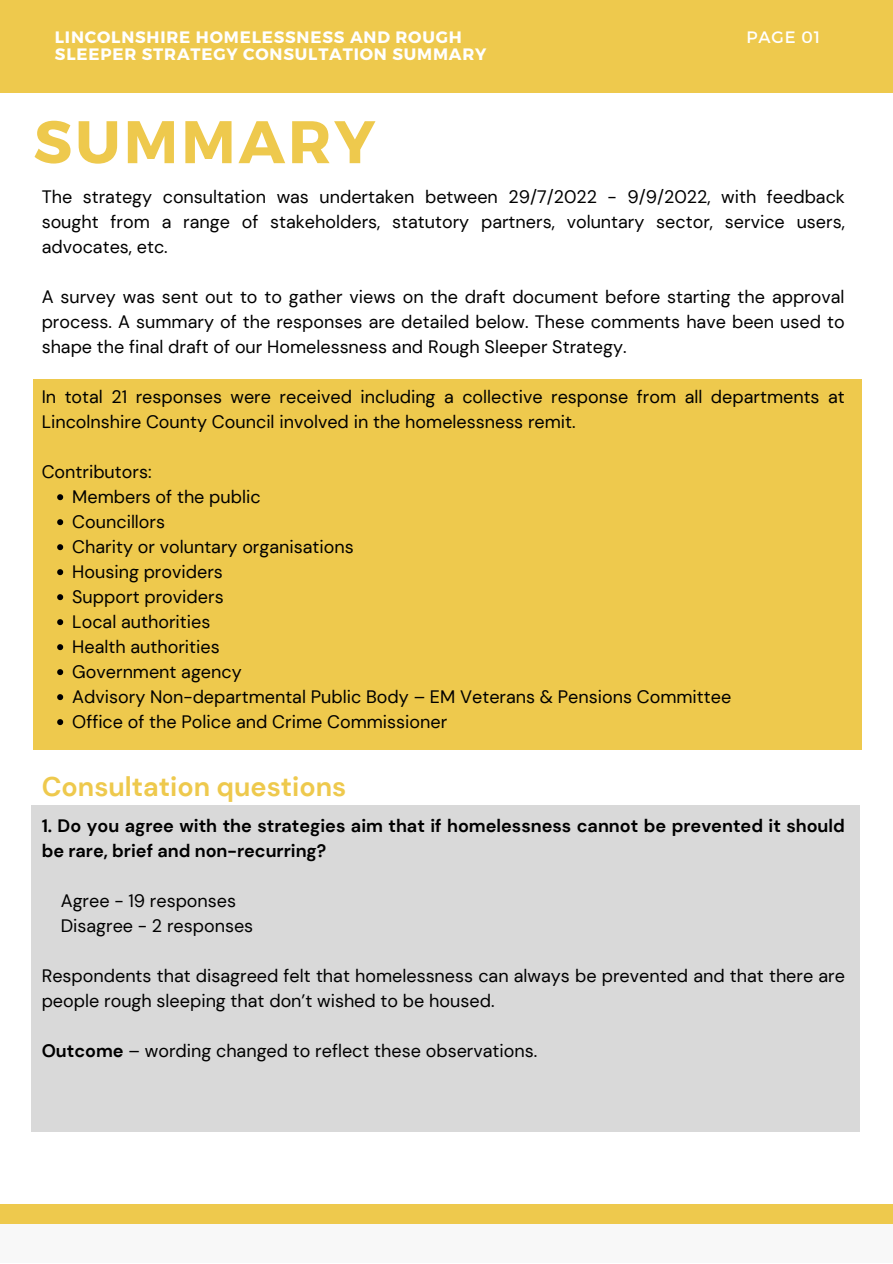
<style>
.page{position:relative;width:893px;height:1264px;background:#fff}
.page>*{position:absolute;margin:0;border:0;box-sizing:border-box;transform-origin:0 0}
.t1{font:700 60px "Montserrat";letter-spacing:.05em;color:#eec94d}
.t2{font:700 27px "DM Sans";color:#eec94d}
.t3{font:18px/25px "DM Sans";color:#000}
.t4{font:700 18px/25px "DM Sans";color:#000}
.t5{font:700 16.5px/16.8px "Montserrat";letter-spacing:.05em;color:#fff}
.t6{font:16.5px "Montserrat";letter-spacing:.05em;color:#fff}
.s1{font-weight:700}
</style>
<div class="page">
<div style="left:0;top:1214px;width:892px;height:48px;background:#f8f8f8"></div>
<div style="left:34px;top:379px;width:828px;height:370px;background:#eec94d"></div>
<div style="left:31px;top:805px;width:828px;height:326px;background:#d9d9d9"></div>
<svg style="left:57px;top:494px;width:6px;height:6px"></svg>
<svg style="left:57px;top:519px;width:6px;height:6px"></svg>
<svg style="left:57px;top:544px;width:6px;height:6px"></svg>
<svg style="left:57px;top:569px;width:6px;height:6px"></svg>
<svg style="left:57px;top:594px;width:6px;height:6px"></svg>
<svg style="left:57px;top:619px;width:6px;height:6px"></svg>
<svg style="left:57px;top:644px;width:6px;height:6px"></svg>
<svg style="left:57px;top:669px;width:6px;height:6px"></svg>
<svg style="left:57px;top:694px;width:6px;height:6px"></svg>
<svg style="left:57px;top:719px;width:6px;height:6px"></svg>
<div style="left:0;top:1204px;width:892px;height:19px;background:#eec94d"></div>
<div style="left:0;top:0;width:892px;height:92px;background:#eec94d"></div>
<p class="t5" style="left:55px;top:28px;width:433px">LINCOLNSHIRE HOMELESSNESS AND ROUGH<br>SLEEPER STRATEGY CONSULTATION SUMMARY</p>
<p class="t6" style="left:746px;top:27px;width:75px">PAGE 01</p>
<p class="t5" style="left:71px;top:28px;width:349px">LINCCOLNSHIRE HOMELESSNESS AND<br>ROUGH LEEP R STRATEGY</p>
<h1 class="t1" style="left:34px;top:103px;width:343px">SUMMARY</h1>
<p class="t3" style="left:42px;top:184px;width:804px;text-align:justify">The strategy consultation was undertaken between 29/7/2022 - 9/9/2022, with feedback sought from a range of stakeholders, statutory partners, voluntary sector, service users, advocates, etc.</p>
<p class="t3" style="left:42px;top:284px;width:804px;text-align:justify">A survey was sent out to to gather views on the draft document before starting the approval process. A summary of the responses are detailed below. These comments have been used to shape the final draft of our Homelessness and Rough Sleeper Strategy.</p>
<p class="t3" style="left:42px;top:384px;width:804px">In total 21 responses were received including a collective response from all departments at<br>Lincolnshire County Council involved in the homelessness remit.</p>
<p class="t3" style="left:42px;top:459px;width:111px">Contributors:</p>
<p class="t3" style="left:72px;top:484px;width:660px">Members of the public<br>Councillors<br>Charity or voluntary organisations<br>Housing providers<br>Support providers<br>Local authorities<br>Health authorities<br>Government agency<br>Advisory Non-departmental Public Body – EM Veterans &amp; Pensions Committee<br>Office of the Police and Crime Commissioner</p>
<h2 class="t2" style="left:42px;top:769px;width:306px">Consultation questions</h2>
<p class="t4" style="left:42px;top:813px;width:804px">1. Do you agree with the strategies aim that if homelessness cannot be prevented it should be rare, brief and non-recurring?</p>
<p class="t3" style="left:61px;top:887px;width:194px">Agree - 19 responses<br>Disagree - 2 responses</p>
<p class="t3" style="left:42px;top:962px;width:804px">Respondents that disagreed felt that homelessness can always be prevented and that there are people rough sleeping that don’t wished to be housed.</p>
<p class="t3" style="left:42px;top:1037px;width:497px"><span class="s1">Outcome</span> – wording changed to reflect these observations.</p>
</div>
